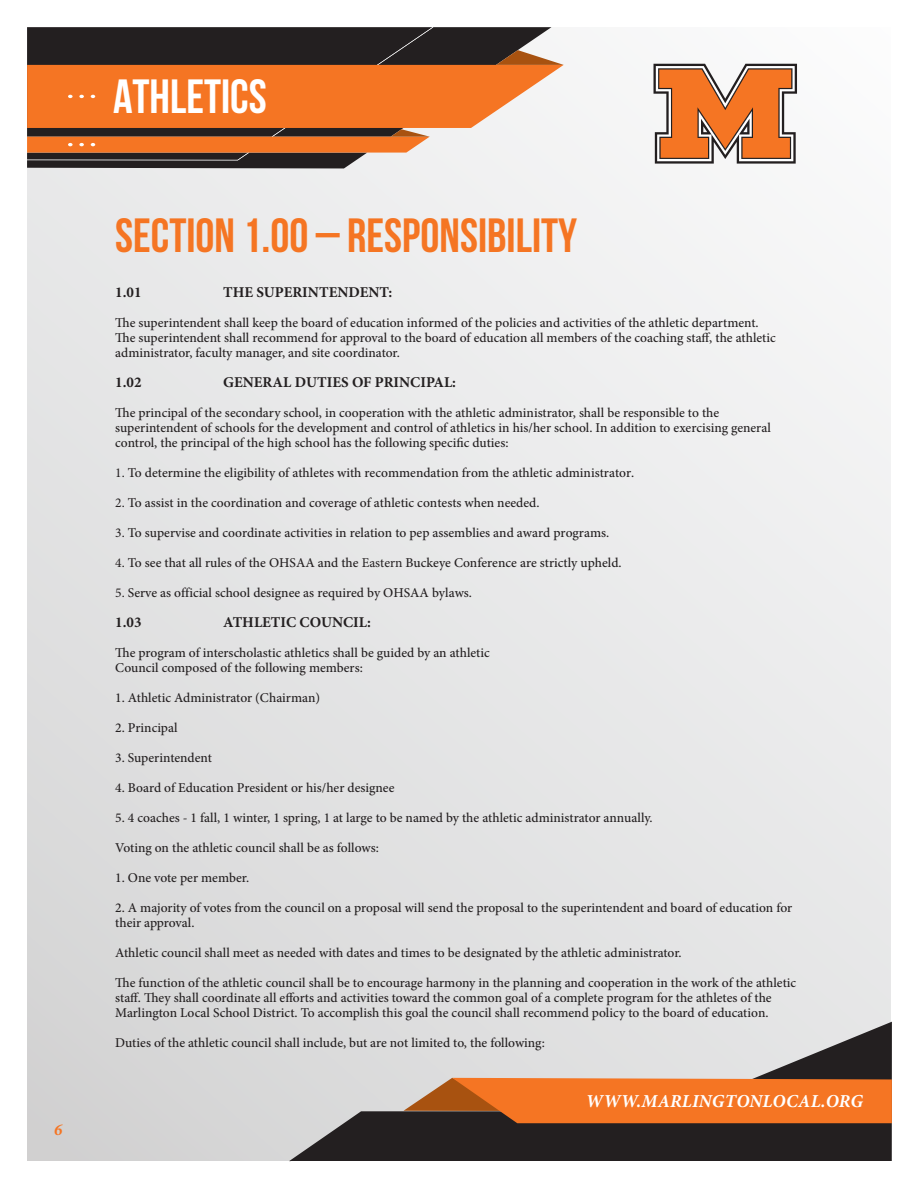
<style>
.page{position:relative;width:918px;height:1188px;background:#fff}
.page>*{position:absolute;margin:0;border:0;box-sizing:border-box;transform-origin:0 0}
.t1{font:700 48px "Bebas Neue";color:#f57523}
.t2{font:700 48px "Bebas Neue";color:#fff}
.t3{font:italic 700 18.3px "Minion Pro";letter-spacing:.01em;color:#fff}
.t4{font:italic 700 16.5px "Minion Pro";color:#f57523}
.t5{font:700 15px "Minion Pro";color:#231f20}
.t6{font:500 13.5px/15px "Minion Pro";color:#231f20}
.s1{font-weight:400}
</style>
<div class="page">
<div style="left:27px;top:27px;width:864px;height:1134px;background:linear-gradient(to right,#ddddde,#f1f1f2)"></div>
<svg style="left:27px;top:27px;width:524px;height:141px;fill:#231f20"></svg>
<svg style="left:27px;top:27px;width:406px;height:133px;background:#2e2a2b"></svg>
<svg style="left:289px;top:1022px;width:603px;height:139px;background:#8f8d8d"></svg>
<svg style="left:404px;top:1078px;width:488px;height:45px;background:#e17129"></svg>
<svg style="left:654px;top:64px;width:143px;height:100px"></svg>
<svg style="left:27px;top:50px;width:537px;height:103px;background:#cc753d"></svg>
<p class="t4" style="left:54px;top:1118px;width:10px">6</p>
<h1 class="t2" style="left:113px;top:70px;width:155px">ATHLETICS</h1>
<p class="t1" style="left:115px;top:209px;width:464px">SECTION 1.00 – RESPONSIBILITY</p>
<p class="t5" style="left:115px;top:282px;width:28px">1.01</p>
<p class="t5" style="left:223px;top:282px;width:171px">THE SUPERINTENDENT:</p>
<p class="t6" style="left:115px;top:315px;width:662px">The superintendent shall keep the board of education informed of the policies and activities of the athletic department.<br>The superintendent shall recommend for approval to the board of education all members of the coaching staff, the athletic administrator, faculty manager, and site coordinator.</p>
<p class="t5" style="left:115px;top:372px;width:28px">1.02</p>
<p class="t5" style="left:223px;top:372px;width:234px">GENERAL DUTIES OF PRINCIPAL:</p>
<p class="t6" style="left:115px;top:405px;width:657px">The principal of the secondary school, in cooperation with the athletic administrator, shall be responsible to the superintendent of schools for the development and control of athletics in his/her school. In addition to exercising general control, the principal of the high school has the following specific duties:</p>
<p class="t6" style="left:115px;top:465px;width:521px"><span class="s1">1.</span> To determine the eligibility of athletes with recommendation from the athletic administrator.</p>
<p class="t6" style="left:115px;top:495px;width:426px"><span class="s1">2.</span> To assist in the coordination and coverage of athletic contests when needed.</p>
<p class="t6" style="left:115px;top:525px;width:496px"><span class="s1">3.</span> To supervise and coordinate activities in relation to pep assemblies and award programs.</p>
<p class="t6" style="left:115px;top:555px;width:508px"><span class="s1">4.</span> To see that all rules of the OHSAA and the <span class="s1">Eastern</span> Buckeye Conference are strictly upheld.</p>
<p class="t6" style="left:115px;top:585px;width:358px"><span class="s1">5.</span> Serve as official school designee as required by OHSAA bylaws.</p>
<p class="t5" style="left:115px;top:612px;width:28px">1.03</p>
<p class="t5" style="left:223px;top:612px;width:149px">ATHLETIC COUNCIL:</p>
<p class="t6" style="left:115px;top:645px;width:376px">The program of interscholastic athletics shall be guided by an athletic</p>
<p class="t6" style="left:115px;top:660px;width:249px">Council composed of the following members:</p>
<p class="t6" style="left:115px;top:690px;width:206px">1. Athletic Administrator (Chairman)</p>
<p class="t6" style="left:115px;top:720px;width:64px">2. Principal</p>
<p class="t6" style="left:115px;top:750px;width:98px">3. Superintendent</p>
<p class="t6" style="left:115px;top:780px;width:281px">4. Board of Education President or his/her designee</p>
<p class="t6" style="left:115px;top:810px;width:539px">5. 4 coaches - 1 fall, 1 winter, 1 spring, 1 at large to be named by the athletic administrator annually.</p>
<p class="t6" style="left:115px;top:840px;width:265px">Voting on the athletic council shall be as follows:</p>
<p class="t6" style="left:115px;top:870px;width:136px">1. One vote per member.</p>
<p class="t6" style="left:115px;top:900px;width:679px">2. A majority of votes from the council on a proposal will send the proposal to the superintendent and board of education for their approval.</p>
<p class="t6" style="left:115px;top:945px;width:568px">Athletic council shall meet as needed with dates and times to be designated by the athletic administrator.</p>
<p class="t6" style="left:115px;top:975px;width:683px">The function of the athletic council shall be to encourage harmony in the planning and cooperation in the work of the athletic staff. They shall coordinate all efforts and activities toward the common goal of a complete program for the athletes of the<br>Marlington Local School District. To accomplish this goal the council shall recommend policy to the board of education.</p>
<p class="t6" style="left:115px;top:1035px;width:431px">Duties of the athletic council shall include, but are not limited to, the following:</p>
<h2 class="t3" style="left:586px;top:1088px;width:279px">WWW.MARLINGTONLOCAL.ORG</h2>
</div>
